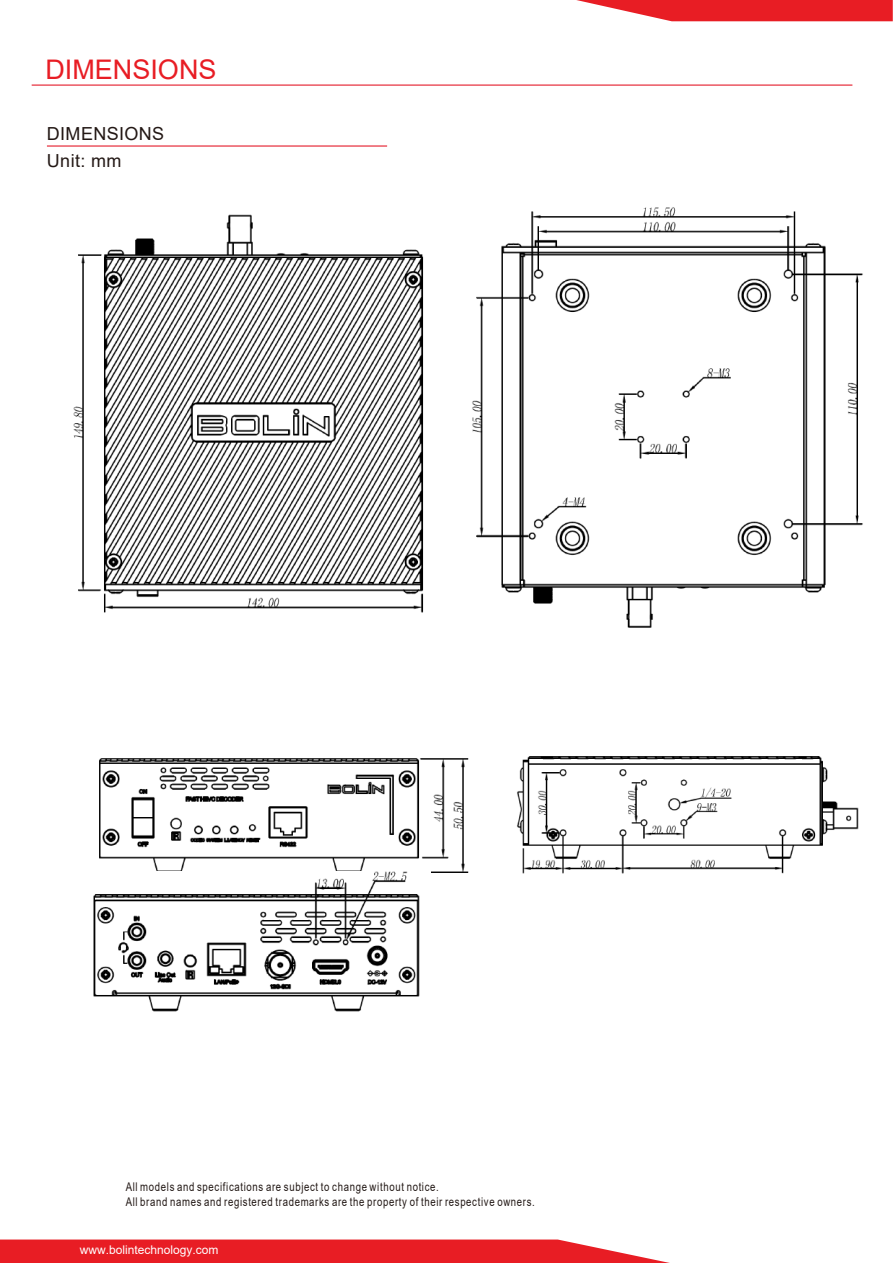
<style>
.page{position:relative;width:893px;height:1263px;background:#fff}
.page>*{position:absolute;margin:0;border:0;box-sizing:border-box;transform-origin:0 0}
.t1{font:27px "Arial";color:#e81d24}
.t2{font:18px "Arial";letter-spacing:.02em;color:#231815}
.t3{font:12px "Arial";letter-spacing:.07em;color:#231916;scale:.8 1}
.t4{font:12px "Arial";color:#fff}
</style>
<div class="page">
<svg style="left:0;top:1239px;width:670px;height:24px;background:#ea343a"></svg>
<svg style="left:576px;top:0;width:317px;height:21px;background:#eb3e44"></svg>
<hr style="left:32px;top:85px;width:820px;height:1px;background:#e10012">
<hr style="left:47px;top:146px;width:340px;height:1px;background:#e10012">
<img style="left:73px;top:215px;width:351px;height:398px">
<img style="left:99px;top:758px;width:370px;height:115px">
<img style="left:517px;top:756px;width:342px;height:118px">
<img style="left:93px;top:871px;width:337px;height:141px">
<img style="left:472px;top:207px;width:391px;height:421px">
<h1 class="t1" style="left:45px;top:51px;width:173px">DIMENSIONS</h1>
<h2 class="t2" style="left:47px;top:121px;width:119px">DIMENSIONS</h2>
<h2 class="t2" style="left:47px;top:148px;width:76px">Unit: mm</h2>
<p class="t3" style="left:126px;top:1178px;width:393px">All models and specifications are subject to change without notice.</p>
<p class="t3" style="left:126px;top:1193px;width:513px">All brand names and registered trademarks are the property of their respective owners.</p>
<p class="t4" style="left:80px;top:1242px;width:140px">www.bolintechnology.com</p>
</div>
